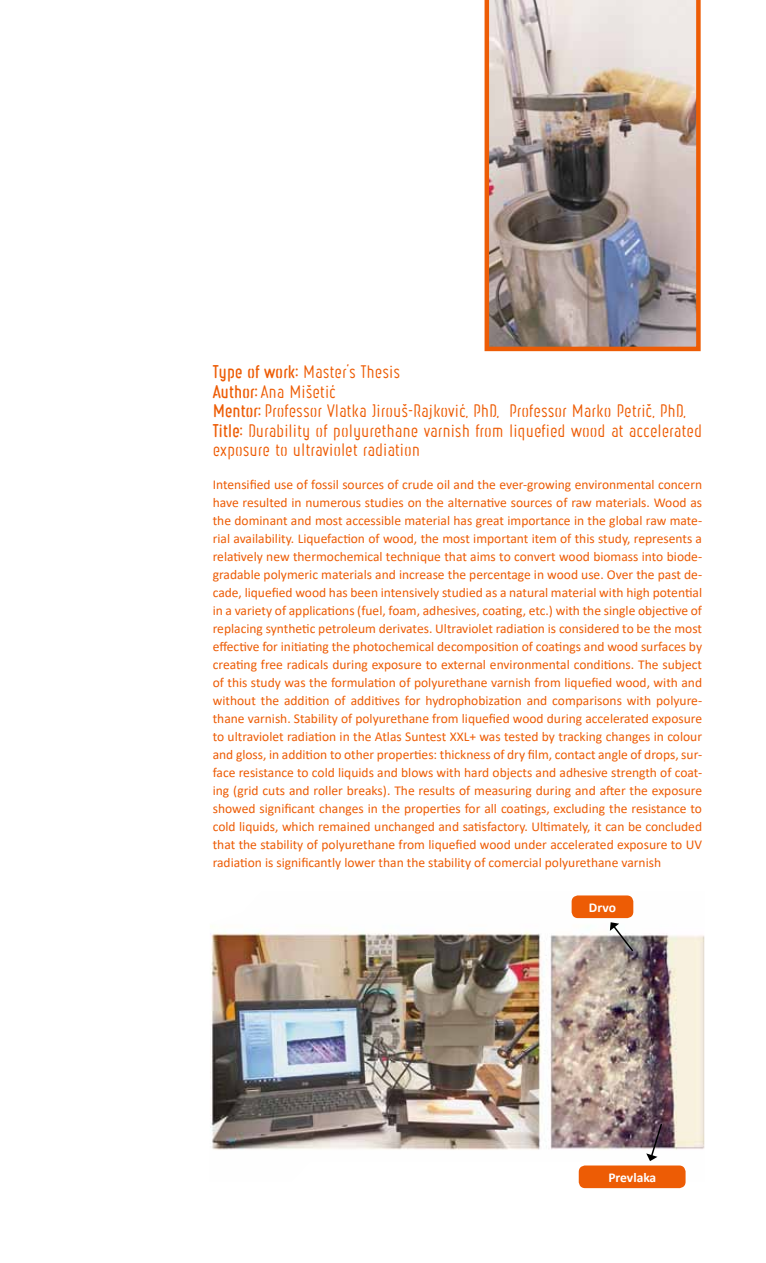
<style>
.page{position:relative;width:766px;height:1263px;background:#fff}
.page>*{position:absolute;margin:0;border:0;box-sizing:border-box;transform-origin:0 0}
.t1{font:13.5px/18px "Calibri";color:#ed5c05;text-align:justify}
.t2{font:13.5px/19.5px "Ruler Stencil";color:#ed5c05}
.t3{font:700 13.5px "Calibri";color:#fff}
.s1{font-weight:700}
</style>
<div class="page">
<img style="left:484px;top:0;width:216px;height:351px">
<img style="left:210px;top:895px;width:494px;height:287px">
<div style="left:571px;top:895px;width:62px;height:23px;background:#ed5c05;border-radius:6px"></div>
<div style="left:578px;top:1165px;width:107px;height:23px;background:#ed5c05;border-radius:6px"></div>
<svg style="left:609px;top:922px;width:25px;height:30px"></svg>
<svg style="left:646px;top:1122px;width:17px;height:39px"></svg>
<p class="t2" style="left:213px;top:362px;width:490px"><span class="s1">Type of work:</span> Master’s Thesis<br><span class="s1">Author:</span> Ana Mišetić<br><span class="s1">Mentor:</span> Professor Vlatka Jirouš-Rajković, PhD, Professor Marko Petrič, PhD, <span class="s1">Title:</span> Durability of polyurethane varnish from liquefied wood at accelerated exposure to ultraviolet radiation</p>
<p class="t1" style="left:213px;top:476px;width:490px">Intensified use of fossil sources of crude oil and the ever-growing environmental concern have resulted in numerous studies on the alternative sources of raw materials. Wood as the dominant and most accessible material has great importance in the global raw mate&shy;rial availability. Liquefaction of wood, the most important item of this study, represents a relatively new thermochemical technique that aims to convert wood biomass into biode&shy;gradable polymeric materials and increase the percentage in wood use. Over the past de&shy;cade, liquefied wood has been intensively studied as a natural material with high potential in a variety of applications (fuel, foam, adhesives, coating, etc.) with the single objective of replacing synthetic petroleum derivates. Ultraviolet radiation is considered to be the most effective for initiating the photochemical decomposition of coatings and wood surfaces by creating free radicals during exposure to external environmental conditions. The subject of this study was the formulation of polyurethane varnish from liquefied wood, with and without the addition of additives for hydrophobization and comparisons with polyure&shy;thane varnish. Stability of polyurethane from liquefied wood during accelerated exposure to ultraviolet radiation in the Atlas Suntest XXL+ was tested by tracking changes in colour and gloss, in addition to other properties: thickness of dry film, contact angle of drops, sur&shy;face resistance to cold liquids and blows with hard objects and adhesive strength of coat&shy;ing (grid cuts and roller breaks). The results of measuring during and after the exposure showed significant changes in the properties for all coatings, excluding the resistance to cold liquids, which remained unchanged and satisfactory. Ultimately, it can be concluded that the stability of polyurethane from liquefied wood under accelerated exposure to UV radiation is significantly lower than the stability of comercial polyurethane varnish</p>
<p class="t3" style="left:588px;top:898px;width:28px">Drvo</p>
<p class="t3" style="left:608px;top:1168px;width:49px">Prevlaka</p>
</div>
